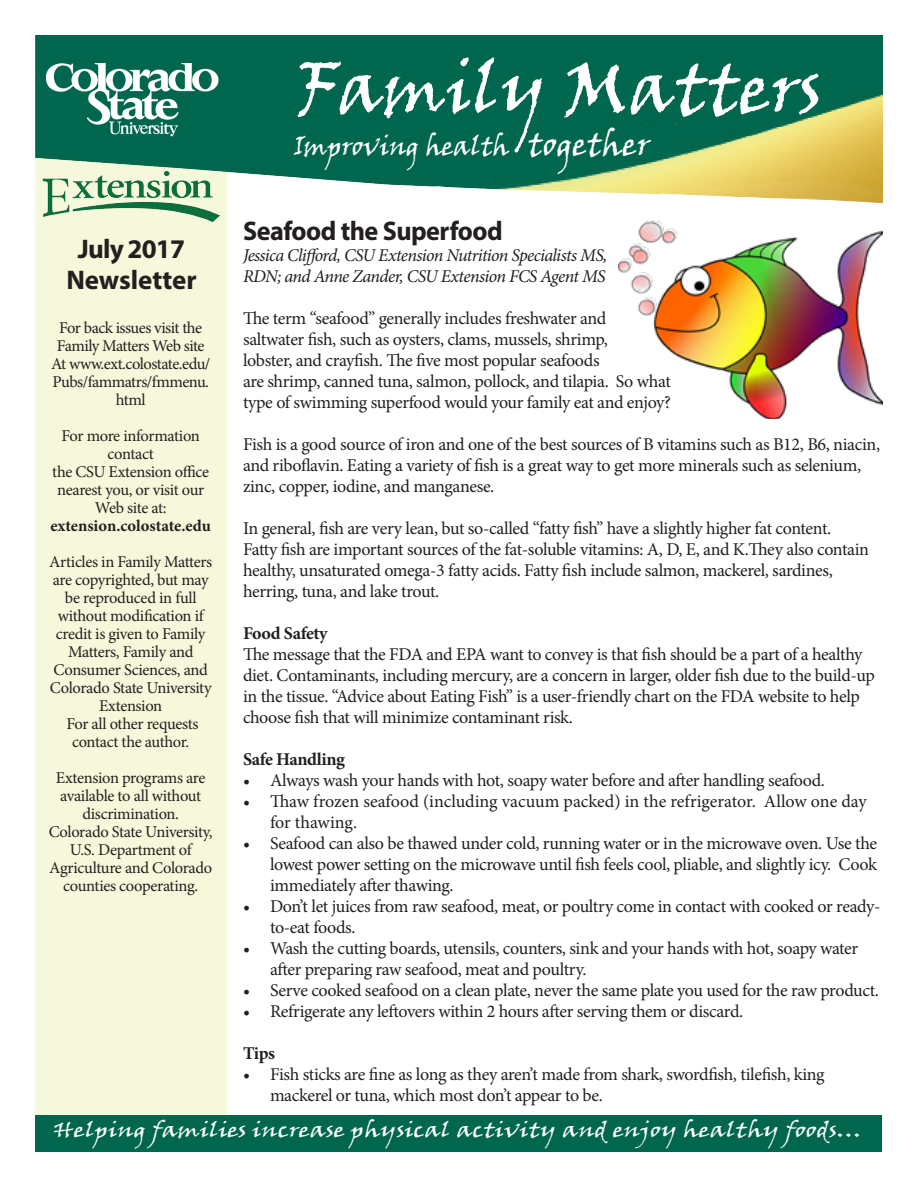
<style>
.page{position:relative;width:918px;height:1188px;background:#fff}
.page>*{position:absolute;margin:0;border:0;box-sizing:border-box;transform-origin:0 0}
.t1{font:72px "Viner Hand ITC";color:#fff}
.t2{font:700 27px "Myriad Pro";letter-spacing:-.015em;color:#231f20}
.t3{font:27px "Viner Hand ITC";letter-spacing:-.01em;color:#fff}
.t4{font:21px "Viner Hand ITC";color:#fff;scale:1.2 1}
.t5{font:18px/21px "Minion Pro";letter-spacing:-.02em;color:#231f20}
.t6{font:italic 18px "Minion Pro";letter-spacing:-.035em;color:#231f20}
.t7{font:18px/21px "Minion Pro";color:#231f20}
.t8{font:700 18px "Minion Pro";letter-spacing:-.025em;color:#231f20}
.t9{font:16.5px/18px "Minion Pro";letter-spacing:-.025em;color:#231f20;text-align:center}
.t10{font:700 16.5px "Minion Pro";letter-spacing:-.005em;color:#231f20}
.s1{font-size:33px}
</style>
<div class="page">
<img style="left:619px;top:220px;width:263px;height:199px">
<div style="left:36px;top:147px;width:191px;height:968px;background:#f5f8da"></div>
<img style="left:36px;top:36px;width:846px;height:167px">
<img style="left:47px;top:63px;width:177px;height:81px">
<div style="left:35px;top:1116px;width:846px;height:36px;background:#00674e"></div>
<img style="left:39px;top:168px;width:180px;height:54px">
<p class="t2" style="left:78px;top:231px;width:109px">July 2017</p>
<p class="t2" style="left:66px;top:262px;width:132px">Newsletter</p>
<p class="t9" style="left:59px;top:319px;width:145px">For back issues visit the</p>
<p class="t9" style="left:57px;top:337px;width:149px">Family Matters Web site</p>
<p class="t9" style="left:51px;top:355px;width:161px">At www.ext.colostate.edu/</p>
<p class="t9" style="left:52px;top:373px;width:158px">Pubs/fammatrs/fmmenu. html</p>
<p class="t9" style="left:62px;top:427px;width:140px">For more information contact</p>
<p class="t9" style="left:52px;top:463px;width:159px">the CSU Extension office nearest you, or visit our<br>Web site at:</p>
<p class="t10" style="left:50px;top:514px;width:162px">extension.colostate.edu</p>
<p class="t9" style="left:49px;top:553px;width:165px">Articles in Family Matters are copyrighted, but may be reproduced in full without modification if credit is given to Family<br>Matters, Family and<br>Consumer Sciences, and<br>Colorado State University<br>Extension</p>
<p class="t9" style="left:66px;top:715px;width:134px">For all other requests contact the author.</p>
<p class="t9" style="left:56px;top:769px;width:151px">Extension programs are available to all without discrimination.</p>
<p class="t9" style="left:49px;top:823px;width:166px">Colorado State University,<br>U.S. Department of<br>Agriculture and Colorado counties cooperating.</p>
<p class="t1" style="left:296px;top:43px;width:528px">Family Matters</p>
<p class="t3" style="left:294px;top:128px;width:358px">Improving health <span class="s1">together</span></p>
<p class="t2" style="left:243px;top:213px;width:261px">Seafood the Superfood</p>
<p class="t6" style="left:243px;top:243px;width:366px">Jessica Clifford, CSU Extension Nutrition Specialists MS,</p>
<p class="t6" style="left:243px;top:264px;width:364px">RDN; and Anne Zander, CSU Extension FCS Agent MS</p>
<p class="t5" style="left:243px;top:308px;width:367px;text-align:justify">The term “seafood” generally includes freshwater and saltwater fish, such as oysters, clams, mussels, shrimp, lobster, and crayfish. The five most popular seafoods</p>
<p class="t5" style="left:243px;top:371px;width:429px">are shrimp, canned tuna, salmon, pollock, and tilapia. So what</p>
<p class="t5" style="left:243px;top:392px;width:430px">type of swimming superfood would your family eat and enjoy?</p>
<p class="t5" style="left:243px;top:434px;width:639px">Fish is a good source of iron and one of the best sources of B vitamins such as B12, B6, niacin, and riboflavin. Eating a variety of fish is a great way to get more minerals such as selenium, zinc, copper, iodine, and manganese.</p>
<p class="t5" style="left:243px;top:518px;width:628px">In general, fish are very lean, but so-called “fatty fish” have a slightly higher fat content.<br>Fatty fish are important sources of the fat-soluble vitamins: A, D, E, and K.They also contain healthy, unsaturated omega-3 fatty acids. Fatty fish include salmon, mackerel, sardines, herring, tuna, and lake trout.</p>
<p class="t8" style="left:243px;top:621px;width:86px">Food Safety</p>
<p class="t5" style="left:243px;top:644px;width:634px">The message that the FDA and EPA want to convey is that fish should be a part of a healthy diet. Contaminants, including mercury, are a concern in larger, older fish due to the build-up in the tissue. “Advice about Eating Fish” is a user-friendly chart on the FDA website to help choose fish that will minimize contaminant risk.</p>
<p class="t8" style="left:243px;top:747px;width:104px">Safe Handling</p>
<p class="t5" style="left:243px;top:770px;width:584px">• Always wash your hands with hot, soapy water before and after handling seafood.</p>
<p class="t7" style="left:270px;top:791px;width:598px;text-indent:-27px">• Thaw frozen seafood (including vacuum packed) in the refrigerator. Allow one day for thawing.</p>
<p class="t5" style="left:270px;top:833px;width:609px;text-align:justify;text-indent:-27px">• Seafood can also be thawed under cold, running water or in the microwave oven. Use the lowest power setting on the microwave until fish feels cool, pliable, and slightly icy. Cook immediately after thawing.</p>
<p class="t5" style="left:270px;top:896px;width:612px;text-indent:-27px">• Don’t let juices from raw seafood, meat, or poultry come in contact with cooked or ready‐ to‐eat foods.</p>
<p class="t5" style="left:270px;top:938px;width:590px;text-indent:-27px">• Wash the cutting boards, utensils, counters, sink and your hands with hot, soapy water after preparing raw seafood, meat and poultry.</p>
<p class="t5" style="left:243px;top:980px;width:638px">• Serve cooked seafood on a clean plate, never the same plate you used for the raw product.</p>
<p class="t5" style="left:243px;top:1001px;width:502px">• Refrigerate any leftovers within 2 hours after serving them or discard.</p>
<p class="t8" style="left:243px;top:1041px;width:34px">Tips</p>
<p class="t5" style="left:270px;top:1064px;width:556px;text-indent:-27px">• Fish sticks are fine as long as they aren’t made from shark, swordfish, tilefish, king mackerel or tuna, which most don’t appear to be.</p>
<p class="t4" style="left:54px;top:1116px;width:676px">Helping families increase physical activity and enjoy healthy foods…</p>
</div>
